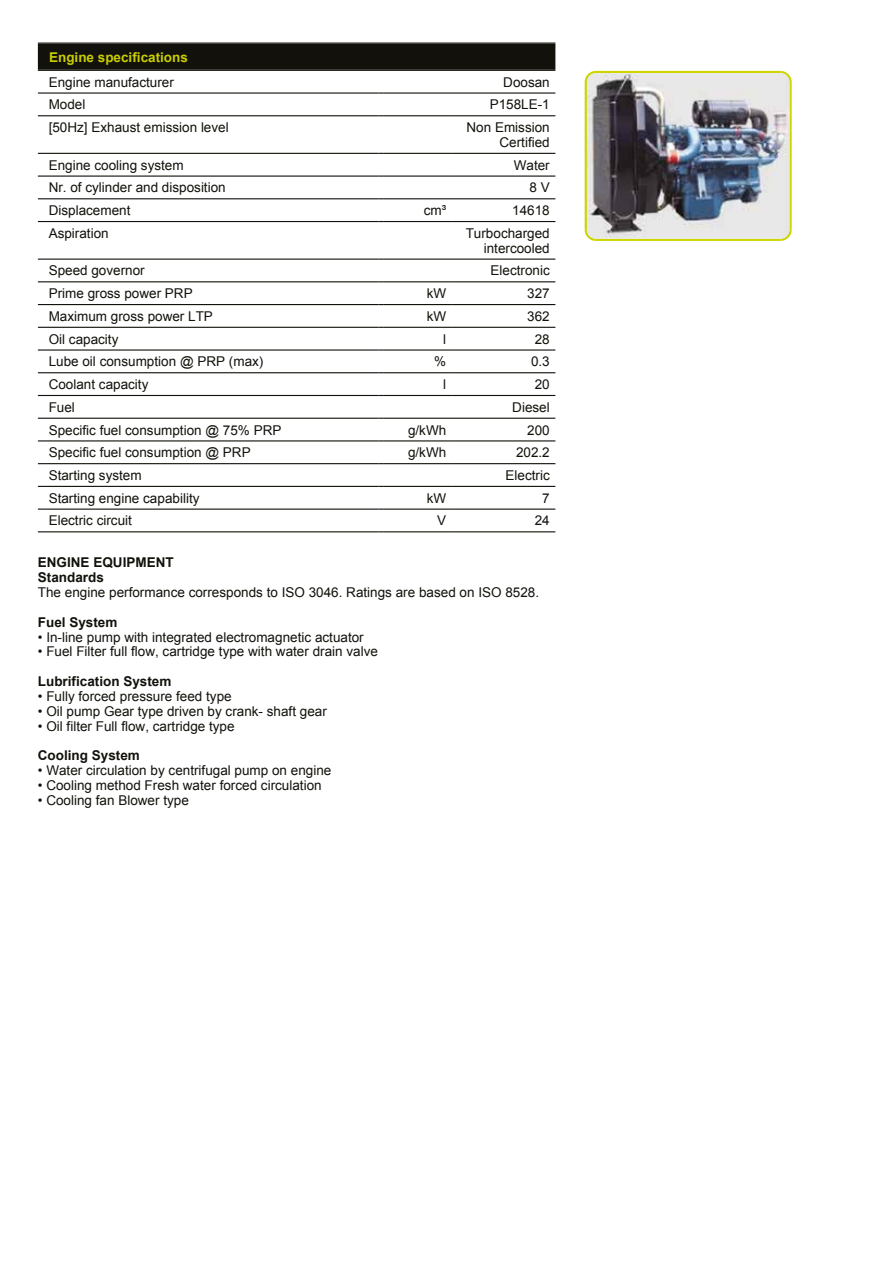
<style>
.page{position:relative;width:893px;height:1263px;background:#fff}
.page>*{position:absolute;margin:0;border:0;box-sizing:border-box;transform-origin:0 0}
.t1{font:13.5px/14.9px "Arial";color:#12110b;text-align:right}
.t2{font:700 13.5px/14.9px "Arial";color:#12110b}
.t3{font:700 13.5px "Arial";color:#c9cd00}
</style>
<div class="page">
<svg style="left:37px;top:43px;width:745px;height:490px"></svg>
<svg style="left:38px;top:43px;width:517px;height:28px;background:#16150f"></svg>
<svg style="left:585px;top:71px;width:207px;height:170px;background:#d3db29"></svg>
<img style="left:587px;top:73px;width:202px;height:166px">
<svg style="left:38px;top:92px;width:517px;height:2px"></svg>
<svg style="left:38px;top:115px;width:517px;height:1px"></svg>
<svg style="left:38px;top:153px;width:517px;height:1px"></svg>
<svg style="left:38px;top:176px;width:517px;height:1px"></svg>
<svg style="left:38px;top:198px;width:517px;height:1px"></svg>
<svg style="left:38px;top:221px;width:517px;height:1px"></svg>
<svg style="left:38px;top:259px;width:517px;height:1px"></svg>
<svg style="left:38px;top:281px;width:517px;height:1px"></svg>
<svg style="left:38px;top:304px;width:517px;height:1px"></svg>
<svg style="left:38px;top:327px;width:517px;height:1px"></svg>
<svg style="left:38px;top:349px;width:517px;height:2px"></svg>
<svg style="left:38px;top:372px;width:517px;height:1px"></svg>
<svg style="left:38px;top:395px;width:517px;height:1px"></svg>
<svg style="left:38px;top:418px;width:517px;height:1px"></svg>
<svg style="left:38px;top:440px;width:517px;height:1px"></svg>
<svg style="left:38px;top:463px;width:517px;height:1px"></svg>
<svg style="left:38px;top:486px;width:517px;height:1px"></svg>
<svg style="left:38px;top:508px;width:517px;height:2px"></svg>
<svg style="left:38px;top:531px;width:517px;height:1px"></svg>
<p class="t3" style="left:49px;top:48px;width:140px">Engine specifications</p>
<p class="t1" style="left:49px;top:75px;width:127px">Engine manufacturer</p>
<p class="t1" style="left:503px;top:75px;width:48px">Doosan</p>
<p class="t1" style="left:49px;top:97px;width:38px">Model</p>
<p class="t1" style="left:490px;top:97px;width:62px">P158LE-1</p>
<p class="t1" style="left:49px;top:120px;width:182px">[50Hz] Exhaust emission level</p>
<p class="t1" style="left:466px;top:120px;width:85px">Non Emission<br>Certified</p>
<p class="t1" style="left:49px;top:158px;width:137px">Engine cooling system</p>
<p class="t1" style="left:514px;top:158px;width:38px">Water</p>
<p class="t1" style="left:49px;top:180px;width:179px">Nr. of cylinder and disposition</p>
<p class="t1" style="left:530px;top:180px;width:22px">8 V</p>
<p class="t1" style="left:49px;top:203px;width:83px">Displacement</p>
<p class="t1" style="left:424px;top:203px;width:24px">cm³</p>
<p class="t1" style="left:512px;top:203px;width:39px">14618</p>
<p class="t1" style="left:49px;top:226px;width:62px">Aspiration</p>
<p class="t1" style="left:466px;top:226px;width:86px">Turbocharged intercooled</p>
<p class="t1" style="left:49px;top:263px;width:98px">Speed governor</p>
<p class="t1" style="left:490px;top:263px;width:61px">Electronic</p>
<p class="t1" style="left:49px;top:286px;width:146px">Prime gross power PRP</p>
<p class="t1" style="left:427px;top:286px;width:21px">kW</p>
<p class="t1" style="left:527px;top:286px;width:24px">327</p>
<p class="t1" style="left:49px;top:309px;width:166px">Maximum gross power LTP</p>
<p class="t1" style="left:427px;top:309px;width:21px">kW</p>
<p class="t1" style="left:527px;top:309px;width:24px">362</p>
<p class="t1" style="left:49px;top:332px;width:71px">Oil capacity</p>
<p class="t1" style="left:443px;top:332px;width:4px">l</p>
<p class="t1" style="left:535px;top:332px;width:17px">28</p>
<p class="t1" style="left:49px;top:354px;width:216px">Lube oil consumption @ PRP (max)</p>
<p class="t1" style="left:434px;top:354px;width:14px">%</p>
<p class="t1" style="left:531px;top:354px;width:20px">0.3</p>
<p class="t1" style="left:49px;top:377px;width:101px">Coolant capacity</p>
<p class="t1" style="left:443px;top:377px;width:4px">l</p>
<p class="t1" style="left:535px;top:377px;width:17px">20</p>
<p class="t1" style="left:49px;top:400px;width:28px">Fuel</p>
<p class="t1" style="left:512px;top:400px;width:39px">Diesel</p>
<p class="t1" style="left:49px;top:422px;width:234px">Specific fuel consumption @ 75% PRP</p>
<p class="t1" style="left:408px;top:422px;width:40px">g/kWh</p>
<p class="t1" style="left:527px;top:422px;width:24px">200</p>
<p class="t1" style="left:49px;top:445px;width:204px">Specific fuel consumption @ PRP</p>
<p class="t1" style="left:408px;top:445px;width:40px">g/kWh</p>
<p class="t1" style="left:516px;top:445px;width:35px">202.2</p>
<p class="t1" style="left:49px;top:468px;width:95px">Starting system</p>
<p class="t1" style="left:506px;top:468px;width:46px">Electric</p>
<p class="t1" style="left:49px;top:491px;width:152px">Starting engine capability</p>
<p class="t1" style="left:427px;top:491px;width:21px">kW</p>
<p class="t1" style="left:542px;top:491px;width:9px">7</p>
<p class="t1" style="left:49px;top:513px;width:85px">Electric circuit</p>
<p class="t1" style="left:437px;top:513px;width:11px">V</p>
<p class="t1" style="left:535px;top:513px;width:17px">24</p>
<p class="t2" style="left:38px;top:556px;width:137px">ENGINE EQUIPMENT<br>Standards</p>
<p class="t1" style="left:38px;top:585px;width:503px">The engine performance corresponds to ISO 3046. Ratings are based on ISO 8528.</p>
<p class="t2" style="left:38px;top:615px;width:81px">Fuel System</p>
<p class="t1" style="left:38px;top:629px;width:327px">• In-line pump with integrated electromagnetic actuator</p>
<p class="t1" style="left:38px;top:644px;width:342px">• Fuel Filter full flow, cartridge type with water drain valve</p>
<p class="t2" style="left:38px;top:674px;width:135px">Lubrification System</p>
<p class="t1" style="left:38px;top:689px;width:195px">• Fully forced pressure feed type</p>
<p class="t1" style="left:38px;top:704px;width:291px">• Oil pump Gear type driven by crank- shaft gear</p>
<p class="t1" style="left:38px;top:719px;width:198px">• Oil filter Full flow, cartridge type</p>
<p class="t2" style="left:38px;top:749px;width:104px">Cooling System</p>
<p class="t1" style="left:38px;top:763px;width:295px">• Water circulation by centrifugal pump on engine</p>
<p class="t1" style="left:38px;top:778px;width:285px">• Cooling method Fresh water forced circulation</p>
<p class="t1" style="left:38px;top:793px;width:153px">• Cooling fan Blower type</p>
</div>
